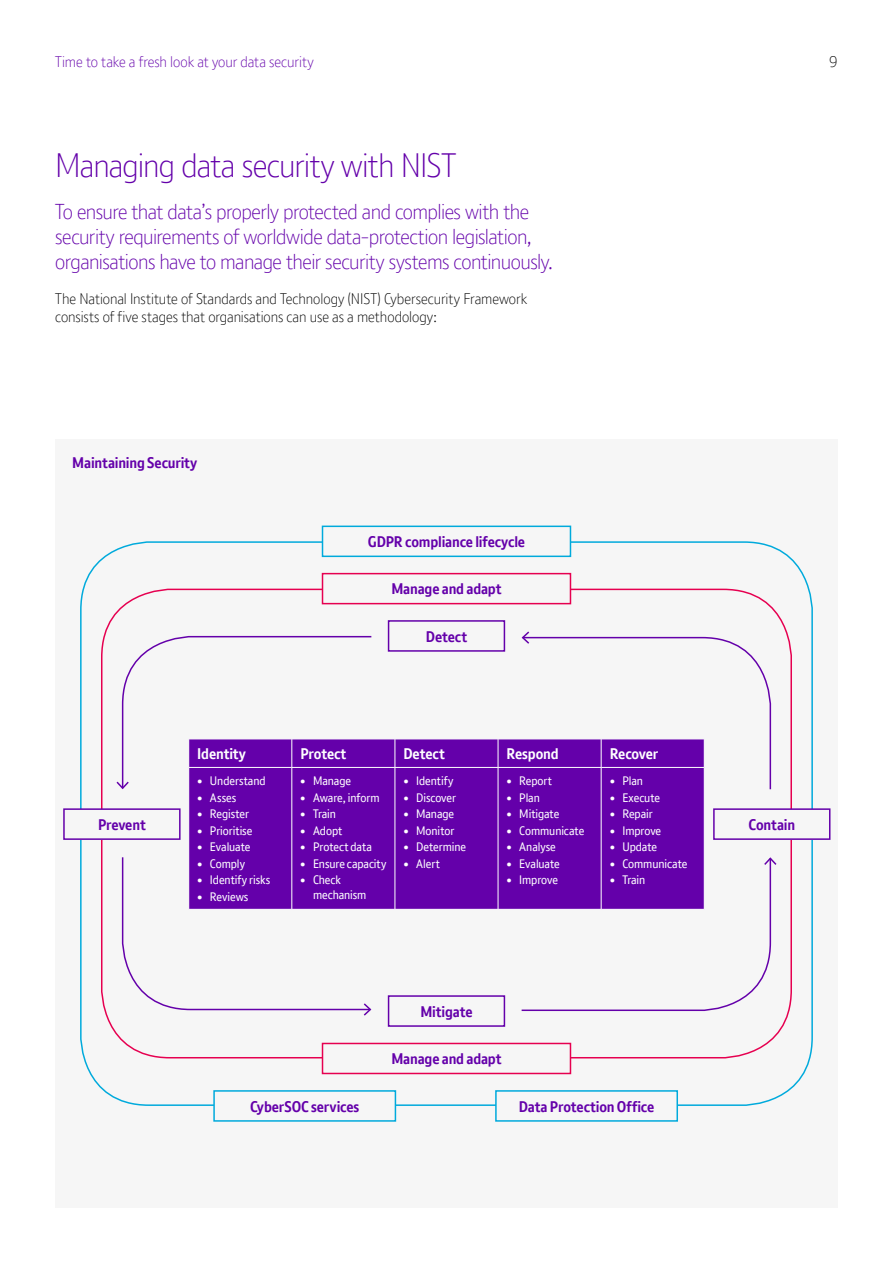
<style>
.page{position:relative;width:893px;height:1263px;background:#fff}
.page>*{position:absolute;margin:0;border:0;box-sizing:border-box;transform-origin:0 0}
.t1{font:300 33px "BT Font";letter-spacing:-.025em;color:#6400aa}
.t2{font:300 21px/25.2px "BT Font";letter-spacing:-.025em;color:#6400aa}
.t3{font:700 15px "BT Font";letter-spacing:-.01em;color:#6400aa}
.t4{font:300 15px/18px "BT Font";letter-spacing:-.005em;color:#000}
.t5{font:300 15px "BT Font";letter-spacing:-.005em;color:#6400aa}
.t6{font:700 15px "BT Font";letter-spacing:-.01em;color:#fff}
.t7{font:12px/14.4px "BT Font";letter-spacing:-.005em;color:#fff}
</style>
<div class="page">
<div style="left:55px;top:439px;width:783px;height:769px;background:#f6f6f6"></div>
<div style="left:388px;top:620px;width:117px;height:32px;border:2px solid #6400aa"></div>
<div style="left:322px;top:526px;width:249px;height:31px;border:2px solid #00aadc"></div>
<div style="left:213px;top:1090px;width:183px;height:32px;border:2px solid #00aadc"></div>
<div style="left:495px;top:1090px;width:183px;height:32px;border:2px solid #00aadc"></div>
<div style="left:322px;top:573px;width:249px;height:31px;border:2px solid #e60050"></div>
<div style="left:322px;top:1043px;width:249px;height:31px;border:2px solid #e60050"></div>
<div style="left:388px;top:995px;width:117px;height:32px;border:2px solid #6400aa"></div>
<div style="left:63px;top:808px;width:118px;height:32px;border:2px solid #6400aa"></div>
<div style="left:713px;top:808px;width:117px;height:32px;border:2px solid #6400aa"></div>
<svg style="left:521px;top:857px;width:256px;height:155px"></svg>
<svg style="left:121px;top:857px;width:251px;height:159px"></svg>
<div style="left:189px;top:740px;width:515px;height:169px;background:#6400aa"></div>
<hr style="left:292px;top:739px;width:103px;height:1px;background:#fff">
<svg style="left:116px;top:635px;width:257px;height:155px"></svg>
<hr style="left:395px;top:739px;width:103px;height:1px;background:#fff">
<svg style="left:395px;top:739px;width:1px;height:28px"></svg>
<hr style="left:498px;top:739px;width:103px;height:1px;background:#fff">
<svg style="left:498px;top:739px;width:1px;height:28px"></svg>
<svg style="left:520px;top:631px;width:252px;height:160px"></svg>
<hr style="left:189px;top:767px;width:103px;height:1px;background:#fff">
<hr style="left:188px;top:768px;width:1px;height:141px;background:#fff">
<hr style="left:292px;top:767px;width:103px;height:1px;background:#fff">
<hr style="left:292px;top:768px;width:1px;height:141px;background:#fff">
<hr style="left:395px;top:767px;width:103px;height:1px;background:#fff">
<hr style="left:395px;top:768px;width:1px;height:141px;background:#fff">
<hr style="left:498px;top:767px;width:103px;height:1px;background:#fff">
<hr style="left:498px;top:768px;width:1px;height:141px;background:#fff">
<hr style="left:601px;top:767px;width:103px;height:1px;background:#fff">
<hr style="left:601px;top:768px;width:1px;height:141px;background:#fff">
<hr style="left:704px;top:768px;width:1px;height:141px;background:#fff">
<hr style="left:189px;top:909px;width:103px;height:1px;background:#fff">
<hr style="left:292px;top:909px;width:103px;height:1px;background:#fff">
<hr style="left:395px;top:909px;width:103px;height:1px;background:#fff">
<hr style="left:498px;top:909px;width:103px;height:1px;background:#fff">
<hr style="left:601px;top:909px;width:103px;height:1px;background:#fff">
<p class="t5" style="left:55px;top:52px;width:260px">Time to take a fresh look at your data security</p>
<p class="t4" style="left:829px;top:52px;width:10px">9</p>
<h1 class="t1" style="left:55px;top:144px;width:402px">Managing data security with NIST</h1>
<h2 class="t2" style="left:55px;top:198px;width:499px">To ensure that data’s properly protected and complies with the security requirements of worldwide data-protection legislation, organisations have to manage their security systems continuously.</h2>
<p class="t4" style="left:55px;top:290px;width:473px">The National Institute of Standards and Technology (NIST) Cybersecurity Framework consists of five stages that organisations can use as a methodology:</p>
<p class="t3" style="left:72px;top:453px;width:127px">Maintaining Security</p>
<p class="t3" style="left:368px;top:532px;width:159px">GDPR compliance lifecycle</p>
<p class="t3" style="left:391px;top:579px;width:112px">Manage and adapt</p>
<p class="t3" style="left:426px;top:626px;width:43px">Detect</p>
<p class="t6" style="left:197px;top:744px;width:50px">Identity</p>
<p class="t6" style="left:300px;top:744px;width:48px">Protect</p>
<p class="t6" style="left:403px;top:744px;width:43px">Detect</p>
<p class="t6" style="left:507px;top:744px;width:54px">Respond</p>
<p class="t6" style="left:610px;top:744px;width:50px">Recover</p>
<p class="t7" style="left:197px;top:773px;width:70px">• Understand</p>
<p class="t7" style="left:197px;top:790px;width:40px">• Asses</p>
<p class="t7" style="left:197px;top:807px;width:53px">• Register</p>
<p class="t7" style="left:197px;top:823px;width:57px">• Prioritise</p>
<p class="t7" style="left:197px;top:840px;width:55px">• Evaluate</p>
<p class="t7" style="left:197px;top:856px;width:49px">• Comply</p>
<p class="t7" style="left:197px;top:873px;width:75px">• Identify risks</p>
<p class="t7" style="left:197px;top:889px;width:53px">• Reviews</p>
<p class="t7" style="left:403px;top:773px;width:52px">• Identify</p>
<p class="t7" style="left:403px;top:790px;width:54px">• Discover</p>
<p class="t7" style="left:403px;top:806px;width:52px">• Manage</p>
<p class="t7" style="left:403px;top:823px;width:52px">• Monitor</p>
<p class="t7" style="left:403px;top:840px;width:64px">• Determine</p>
<p class="t7" style="left:403px;top:856px;width:38px">• Alert</p>
<p class="t7" style="left:610px;top:773px;width:35px">• Plan</p>
<p class="t7" style="left:610px;top:790px;width:52px">• Execute</p>
<p class="t7" style="left:610px;top:806px;width:45px">• Repair</p>
<p class="t7" style="left:610px;top:823px;width:53px">• Improve</p>
<p class="t7" style="left:610px;top:840px;width:49px">• Update</p>
<p class="t7" style="left:610px;top:856px;width:79px">• Communicate</p>
<p class="t7" style="left:610px;top:873px;width:37px">• Train</p>
<p class="t7" style="left:507px;top:773px;width:47px">• Report</p>
<p class="t7" style="left:507px;top:790px;width:35px">• Plan</p>
<p class="t7" style="left:507px;top:806px;width:54px">• Mitigate</p>
<p class="t7" style="left:507px;top:823px;width:79px">• Communicate</p>
<p class="t7" style="left:507px;top:840px;width:51px">• Analyse</p>
<p class="t7" style="left:507px;top:856px;width:55px">• Evaluate</p>
<p class="t7" style="left:507px;top:873px;width:53px">• Improve</p>
<p class="t7" style="left:300px;top:773px;width:52px">• Manage</p>
<p class="t7" style="left:300px;top:790px;width:81px">• Aware, inform</p>
<p class="t7" style="left:300px;top:807px;width:37px">• Train</p>
<p class="t7" style="left:300px;top:823px;width:44px">• Adopt</p>
<p class="t7" style="left:300px;top:840px;width:73px">• Protect data</p>
<p class="t7" style="left:300px;top:856px;width:88px">• Ensure capacity</p>
<p class="t7" style="left:313px;top:873px;width:55px;text-indent:-13px">• Check mechanism</p>
<p class="t3" style="left:98px;top:815px;width:49px">Prevent</p>
<p class="t3" style="left:748px;top:815px;width:48px">Contain</p>
<p class="t3" style="left:420px;top:1001px;width:54px">Mitigate</p>
<p class="t3" style="left:391px;top:1049px;width:112px">Manage and adapt</p>
<p class="t3" style="left:250px;top:1096px;width:111px">CyberSOC services</p>
<p class="t3" style="left:519px;top:1096px;width:137px">Data Protection Office</p>
</div>
